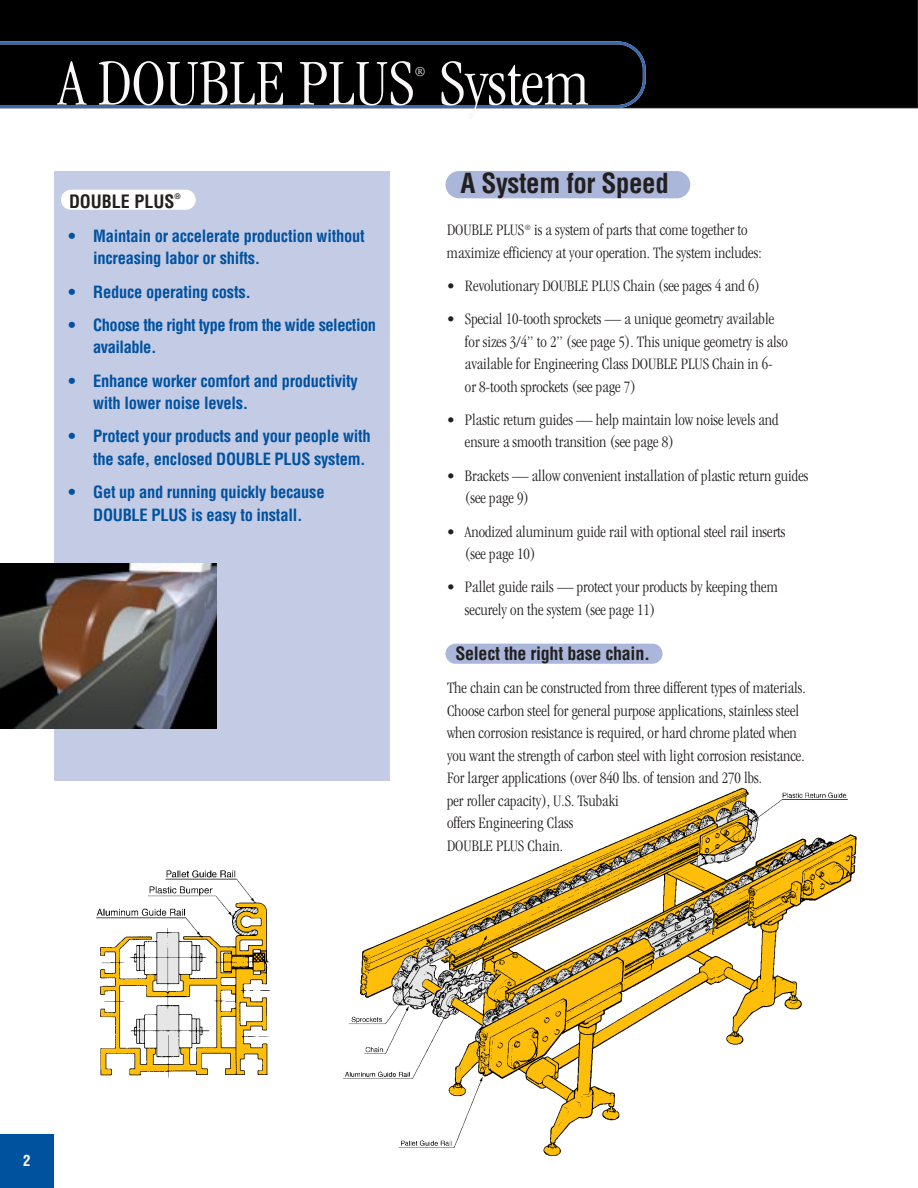
<style>
.page{position:relative;width:918px;height:1188px;background:#fff}
.page>*{position:absolute;margin:0;border:0;box-sizing:border-box;transform-origin:0 0}
.t1{font:300 condensed 67.5px "Garamond";color:#faf8f8}
.t2{font:700 condensed 27px "Helvetica";letter-spacing:-.015em;color:#231f1f}
.t3{font:700 condensed 18px "Helvetica";letter-spacing:-.015em;color:#231f1f}
.t4{font:300 condensed 16.5px/22.5px "Garamond";color:#231f1f}
.t5{font:700 condensed 16.5px/22.5px "Helvetica";letter-spacing:-.015em;color:#00529f}
.t6{font:700 condensed 15px "Helvetica";color:#fff}
.t7{font:300 condensed 14.25px "Garamond";color:#faf8f8}
.t8{font:700 condensed 7.5px "Helvetica";color:#231f1f}
</style>
<div class="page">
<div style="left:0;top:0;width:918px;height:108px;background:#000"></div>
<svg style="left:0;top:41px;width:646px;height:67px;background:#070b11"></svg>
<div style="left:446px;top:644px;width:217px;height:20px;background:#aab6da;border-radius:10px"></div>
<div style="left:446px;top:171px;width:244px;height:27px;background:#aab6da;border-radius:14px"></div>
<img style="left:343px;top:787px;width:514px;height:369px">
<div style="left:0;top:1134px;width:54px;height:54px;background:#00529f"></div>
<img style="left:96px;top:870px;width:175px;height:208px">
<div style="left:54px;top:171px;width:335px;height:610px;background:#c4cbe5"></div>
<div style="left:61px;top:190px;width:135px;height:20px;background:#fff;border-radius:10px"></div>
<img style="left:0;top:564px;width:216px;height:165px">
<h1 class="t1" style="left:59px;top:57px;width:532px">A DOUBLE PLUS System</h1>
<p class="t7" style="left:415px;top:65px;width:13px">®</p>
<p class="t3" style="left:69px;top:194px;width:107px">DOUBLE PLUS</p>
<p class="t8" style="left:174px;top:193px;width:8px">®</p>
<p class="t5" style="left:93px;top:226px;width:273px;text-indent:-25px">• Maintain or accelerate production without increasing labor or shifts.</p>
<p class="t5" style="left:68px;top:282px;width:184px">• Reduce operating costs.</p>
<p class="t5" style="left:93px;top:315px;width:284px;text-indent:-25px">• Choose the right type from the wide selection available.</p>
<p class="t5" style="left:93px;top:371px;width:266px;text-indent:-25px">• Enhance worker comfort and productivity with lower noise levels.</p>
<p class="t5" style="left:93px;top:427px;width:279px;text-indent:-25px">• Protect your products and your people with the safe, enclosed DOUBLE PLUS system.</p>
<p class="t5" style="left:68px;top:482px;width:258px;text-align:center">• Get up and running quickly because<br>DOUBLE PLUS is easy to install.</p>
<h2 class="t2" style="left:460px;top:172px;width:210px">A System for Speed</h2>
<p class="t4" style="left:447px;top:220px;width:316px">DOUBLE PLUS<sup>®</sup> is a system of parts that come together to maximize efficiency at your operation. The system includes:</p>
<p class="t4" style="left:447px;top:276px;width:314px">• Revolutionary DOUBLE PLUS Chain (see pages 4 and 6)</p>
<p class="t4" style="left:465px;top:309px;width:324px;text-indent:-18px">• Special 10-tooth sprockets — a unique geometry available for sizes 3/4” to 2” (see page 5). This unique geometry is also available for Engineering Class DOUBLE PLUS Chain in 6- or 8-tooth sprockets (see page 7)</p>
<p class="t4" style="left:465px;top:410px;width:315px;text-indent:-18px">• Plastic return guides — help maintain low noise levels and ensure a smooth transition (see page 8)</p>
<p class="t4" style="left:465px;top:465px;width:345px;text-indent:-18px">• Brackets — allow convenient installation of plastic return guides (see page 9)</p>
<p class="t4" style="left:465px;top:521px;width:322px;text-indent:-18px">• Anodized aluminum guide rail with optional steel rail inserts (see page 10)</p>
<p class="t4" style="left:465px;top:577px;width:314px;text-indent:-18px">• Pallet guide rails — protect your products by keeping them securely on the system (see page 11)</p>
<p class="t3" style="left:455px;top:646px;width:196px">Select the right base chain.</p>
<p class="t4" style="left:447px;top:678px;width:360px">The chain can be constructed from three different types of materials.<br>Choose carbon steel for general purpose applications, stainless steel when corrosion resistance is required, or hard chrome plated when you want the strength of carbon steel with light corrosion resistance.<br>For larger applications (over 840 lbs. of tension and 270 lbs.<br>per roller capacity), U.S. Tsubaki<br>offers Engineering Class<br>DOUBLE PLUS Chain.</p>
<p class="t6" style="left:23px;top:1155px;width:9px">2</p>
</div>
